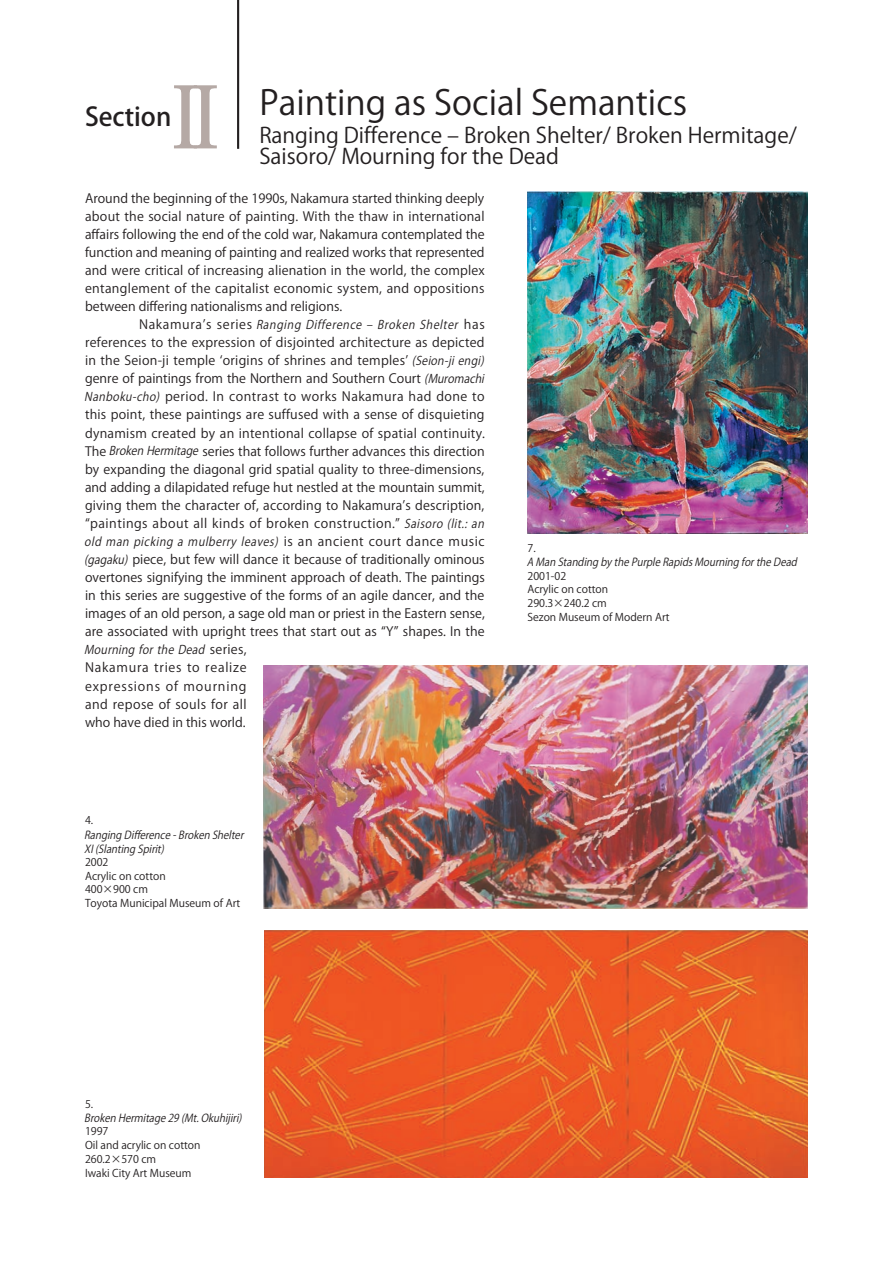
<style>
.page{position:relative;width:893px;height:1263px;background:#fff}
.page>*{position:absolute;margin:0;border:0;box-sizing:border-box;transform-origin:0 0}
.t1{font:500 85.05px "Koz Min Pro";color:#b5a9a5}
.t2{font:34.05px "Koz Go Pro";color:#231f20}
.t3{font:500 25.5px "Koz Go Pro";color:#231f20}
.t4{font:21.3px/21.3px "Koz Go Pro";color:#231f20}
.t5{font:12.75px/18.1px "Koz Go Pro";letter-spacing:.015em;color:#231f20;text-align:justify}
.t6{font:12.75px "Koz Go Pro";letter-spacing:.04em;color:#231f20}
.t7{font:12.75px "Koz Go Pro";letter-spacing:.045em;color:#231f20}
.t8{font:italic 12px "Koz Go Pro";color:#231f20;scale:.91 1}
.t9{font:italic 10.95px "Koz Go Pro";color:#231f20;scale:.91 1}
.t10{font:10.65px/13.8px "Koz Go Pro";color:#231f20}
.s1{font-style:normal;font-size:12.75px}
.s2{font-style:italic;font-size:12px}
</style>
<div class="page">
<img style="left:264px;top:666px;width:544px;height:242px">
<img style="left:527px;top:191px;width:281px;height:342px">
<hr style="left:237px;top:0;width:2px;height:149px;background:#231f20">
<img style="left:264px;top:930px;width:544px;height:248px">
<h1 class="t1" style="left:171px;top:56px;width:50px">II</h1>
<h2 class="t2" style="left:259px;top:80px;width:429px">Painting as Social Semantics</h2>
<h3 class="t4" style="left:259px;top:125px;width:539px">Ranging Difference – Broken Shelter/ Broken Hermitage/<br>Saisoro/ Mourning for the Dead</h3>
<p class="t5" style="left:85px;top:189px;width:401px">Around the beginning of the 1990 ,s Nakamura started thinking deeply about the social nature of painting. With the thaw in international affairs following the end of the cold war, Nakamura contemplated the function and meaning of painting and realized works that represented and were critical of increasing alienation in the world, the complex entanglement of the capitalist economic system, and oppositions between differing nationalisms and religions.</p>
<p class="t8" style="left:139px;top:317px;width:381px"><span class="s1">N a k a m u r a s’ s e r i e s</span> Ranging Difference – Broken Shelter <span class="s1">h a s</span></p>
<p class="t5" style="left:85px;top:334px;width:401px">references to the expression of disjointed architecture as depicted</p>
<p class="t8" style="left:480px;top:353px;width:9px">(</p>
<h3 class="t3" style="left:85px;top:100px;width:88px">Section</h3>
<p class="t5" style="left:85px;top:352px;width:335px">in the Seion-ji temple ‘origins of shrines and temples’ <span class="s2">(</span></p>
<p class="t8" style="left:415px;top:353px;width:36px">Seion</p>
<p class="t8" style="left:444px;top:353px;width:45px">j i- engi</p>
<p class="t5" style="left:156px;top:370px;width:330px;text-indent:-71px">genre of paintings from the Northern and Southern Court <span class="s2">(<br>)</span> period. In contrast to works Nakamura had done to</p>
<p class="t8" style="left:428px;top:371px;width:67px">Muromachi</p>
<p class="t8" style="left:84px;top:389px;width:83px">Nanboku cho</p>
<p class="t8" style="left:132px;top:389px;width:9px">-</p>
<p class="t5" style="left:85px;top:406px;width:401px">this point, these paintings are suffused with a sense of disquieting dynamism created by an intentional collapse of spatial continuity.<br>The <span class="s2">BrokenHermitage</span>series that follows further advances this direction by expanding the diagonal grid spatial quality to three-dimensions, and adding a dilapidated refuge hut nestled at the mountain summit, giving them the character of, according to Nakamura s’ description,</p>
<p class="t8" style="left:461px;top:515px;width:30px">.: an</p>
<p class="t6" style="left:85px;top:515px;width:381px">“paintings about all kinds of broken construction. ” <span class="s2">Saisoro lit</span></p>
<p class="t8" style="left:447px;top:515px;width:9px">(</p>
<p class="t7" style="left:274px;top:533px;width:212px"><span class="s2">)</span> is an ancient court dance music</p>
<p class="t8" style="left:84px;top:533px;width:213px">old man picking a mulberry leaves</p>
<p class="t5" style="left:124px;top:551px;width:362px"><span class="s2">)</span> piece, but few will dance it because of traditionally ominous</p>
<p class="t8" style="left:88px;top:552px;width:45px">gagaku</p>
<p class="t8" style="left:84px;top:552px;width:9px">(</p>
<p class="t5" style="left:85px;top:569px;width:401px">overtones signifying the imminent approach of death. The paintings in this series are suggestive of the forms of an agile dancer, and the images of an old person a, sage old man or priest in the Eastern sense, are associated with upright trees that start out as “Y” shapes In. the</p>
<p class="t8" style="left:84px;top:642px;width:180px">Mourning for the Dead <span class="s1">s e r i e s ,</span></p>
<p class="t5" style="left:85px;top:659px;width:163px">Nakamura tries to realize expressions of mourning and repose of souls for all who have died in this world.</p>
<p class="t10" style="left:85px;top:814px;width:10px">4.</p>
<p class="t9" style="left:84px;top:828px;width:66px">Ranging Diff</p>
<p class="t9" style="left:140px;top:828px;width:119px">erence - Broken Shelter</p>
<p class="t9" style="left:84px;top:841px;width:89px">XI Slanting Spirit</p>
<p class="t9" style="left:95px;top:841px;width:8px">(</p>
<p class="t10" style="left:85px;top:855px;width:157px">2002<br>Acrylic on cotton<br>400×900 cm<br>Toyota Municipal Museum of Art</p>
<p class="t9" style="left:161px;top:841px;width:8px">(</p>
<p class="t10" style="left:527px;top:541px;width:10px">7.</p>
<p class="t9" style="left:527px;top:555px;width:302px">A Man Standing by the Purple Rapids Mourning for the Dead</p>
<p class="t10" style="left:527px;top:569px;width:143px">2001-02<br>Acrylic on cotton<br>290.3×240.2 cm<br>Sezon Museum of Modern Art</p>
<p class="t10" style="left:85px;top:1097px;width:10px">5.</p>
<p class="t9" style="left:84px;top:1111px;width:128px">Broken Hermitage 29 Mt</p>
<p class="t9" style="left:196px;top:1111px;width:51px">. Okuhijiri</p>
<p class="t9" style="left:181px;top:1111px;width:8px">(</p>
<p class="t10" style="left:85px;top:1125px;width:117px">1997<br>Oil and acrylic on cotton<br>260.2×570 cm<br>Iwaki City Art Museum</p>
<p class="t9" style="left:239px;top:1111px;width:8px">(</p>
</div>
